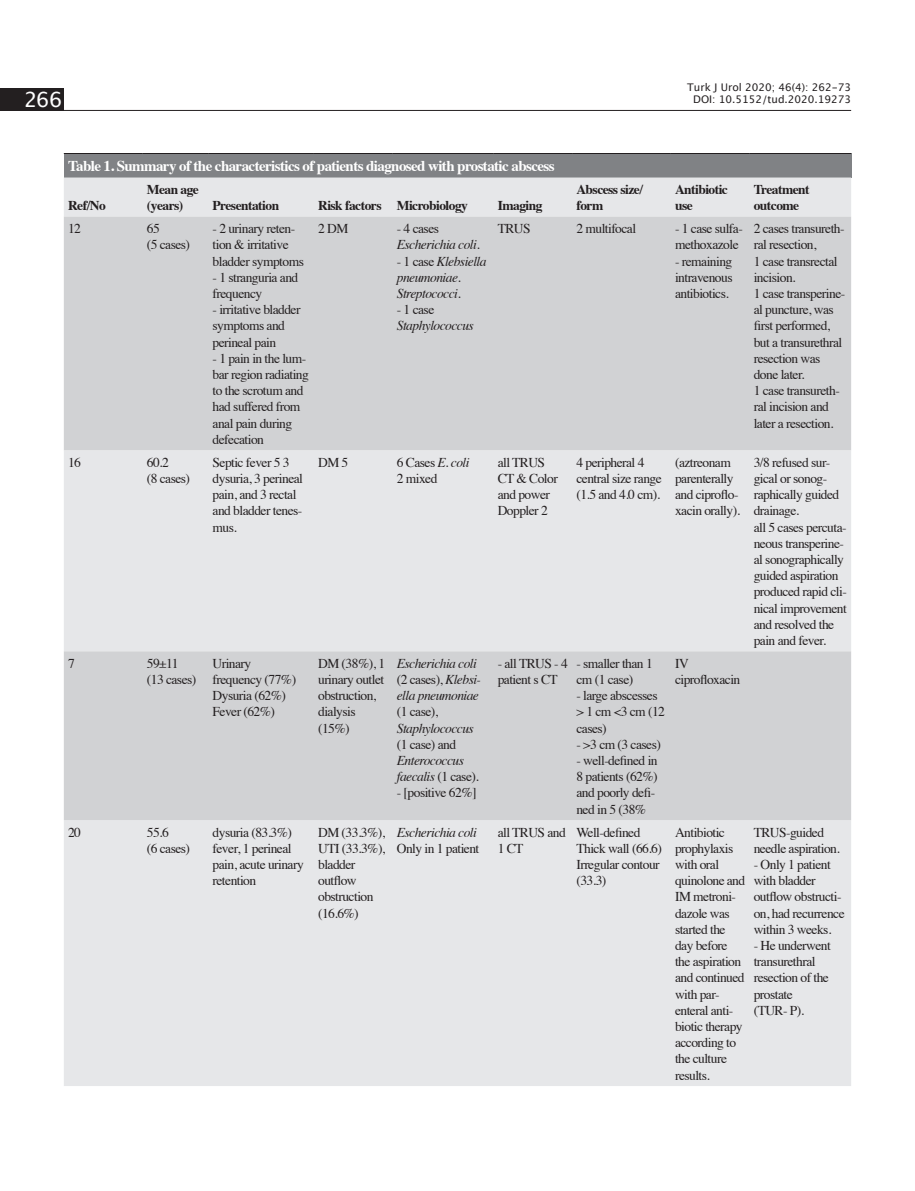
<style>
.page{position:relative;width:915px;height:1191px;background:#fff}
.page>*{position:absolute;margin:0;border:0;box-sizing:border-box;transform-origin:0 0}
.zz_Uroloji_running{font:21px "Lucida Grande";color:#fff}
.Tablo_başlık{font:700 15px "Times";letter-spacing:-.04em;color:#fff}
.Tablo{font:13.5px/16.2px "Times";letter-spacing:-.04em;color:#231f20}
.Tablo-2{font:italic 13.5px/16.2px "Times";letter-spacing:-.04em;color:#231f20}
.Tablo-3{font:700 13.5px/16.2px "Times";letter-spacing:-.04em;color:#231f20}
.t1{font:10.5px "Lucida Grande";color:#231f20}
.s1{font-style:normal}
.s2{font-style:italic}
</style>
<div class="page">
<div style="left:64px;top:153px;width:786px;height:24px;background:#808285"></div>
<div style="left:64px;top:177px;width:786px;height:909px;background:#e6e7e9"></div>
<svg style="left:64px;top:217px;width:786px;height:603px;background:#d8d9db"></svg>
<hr style="left:64px;top:153px;width:78px;height:1px;background:#231f20">
<hr style="left:142px;top:153px;width:66px;height:1px;background:#231f20">
<hr style="left:208px;top:153px;width:106px;height:1px;background:#231f20">
<hr style="left:314px;top:153px;width:78px;height:1px;background:#231f20">
<hr style="left:392px;top:153px;width:101px;height:1px;background:#231f20">
<hr style="left:493px;top:153px;width:79px;height:1px;background:#231f20">
<hr style="left:572px;top:153px;width:98px;height:1px;background:#231f20">
<hr style="left:670px;top:153px;width:79px;height:1px;background:#231f20">
<hr style="left:749px;top:153px;width:101px;height:1px;background:#231f20">
<hr style="left:64px;top:110px;width:786px;height:1px;background:#231f20">
<div style="left:0;top:88px;width:64px;height:23px;background:#231f20"></div>
<p class="zz_Uroloji_running" style="left:24px;top:88px;width:40px">266</p>
<p class="t1" style="left:687px;top:81px;width:165px">Turk J Urol 2020; 46(4): 262-73</p>
<p class="t1" style="left:693px;top:94px;width:159px">DOI: 10.5152/tud.2020.19273</p>
<p class="Tablo_başlık" style="left:68px;top:152px;width:554px">Table 1. Summary of the characteristics of patients diagnosed with prostatic abscess (Continue)</p>
<p class="Tablo-3" style="left:68px;top:196px;width:39px">Ref/No</p>
<p class="Tablo-3" style="left:576px;top:180px;width:68px">Abscess size/ form</p>
<p class="Tablo-3" style="left:674px;top:180px;width:54px">Antibiotic use</p>
<p class="Tablo-3" style="left:753px;top:180px;width:57px">Treatment outcome</p>
<p class="Tablo-3" style="left:147px;top:180px;width:54px">Mean age (years)</p>
<p class="Tablo-3" style="left:212px;top:196px;width:68px">Presentation</p>
<p class="Tablo-3" style="left:318px;top:196px;width:65px">Risk factors</p>
<p class="Tablo-3" style="left:396px;top:196px;width:73px">Microbiology</p>
<p class="Tablo-3" style="left:497px;top:196px;width:46px">Imaging</p>
<p class="Tablo" style="left:68px;top:219px;width:14px">12</p>
<p class="Tablo" style="left:147px;top:219px;width:45px">65<br>(5 cases)</p>
<p class="Tablo" style="left:212px;top:219px;width:93px">- 2 urinary reten&shy;tion &amp; irritative bladder symptoms</p>
<p class="Tablo" style="left:212px;top:268px;width:87px">- 1 stranguria and frequency</p>
<p class="Tablo" style="left:212px;top:300px;width:89px">- irritative bladder symptoms and perineal pain</p>
<p class="Tablo" style="left:212px;top:349px;width:98px">- 1 pain in the lum&shy;bar region radiating to the scrotum and had suffered from anal pain during defecation</p>
<p class="Tablo" style="left:318px;top:219px;width:32px">2 DM</p>
<p class="Tablo-2" style="left:396px;top:220px;width:84px"><span class="s1">- 4 cases<br></span>Escherichia coli<span class="s1">.</span></p>
<p class="Tablo-2" style="left:396px;top:252px;width:91px"><span class="s1">- 1 case</span> Klebsiella pneumoniae<span class="s1">.<br></span>Streptococci<span class="s1">.</span></p>
<p class="Tablo-2" style="left:396px;top:301px;width:78px"><span class="s1">- 1 case<br></span>Staphylococcus</p>
<p class="Tablo" style="left:497px;top:219px;width:34px">TRUS</p>
<p class="Tablo" style="left:576px;top:219px;width:61px">2 multifocal</p>
<p class="Tablo" style="left:674px;top:219px;width:69px">- 1 case sulfa&shy;methoxazole</p>
<p class="Tablo" style="left:674px;top:252px;width:59px;text-align:justify">- remaining intravenous antibiotics.</p>
<p class="Tablo" style="left:753px;top:219px;width:93px">2 cases transureth&shy;ral resection,<br>1 case transrectal incision.<br>1 case transperine&shy;al puncture, was first performed, but a transurethral resection was done later.<br>1 case transureth&shy;ral incision and later a resection.</p>
<p class="Tablo" style="left:68px;top:453px;width:14px">16</p>
<p class="Tablo" style="left:147px;top:453px;width:45px">60.2<br>(8 cases)</p>
<p class="Tablo" style="left:212px;top:453px;width:92px">Septic fever 5 3 dysuria, 3 perineal pain, and 3 rectal and bladder tenes&shy;mus.</p>
<p class="Tablo" style="left:318px;top:453px;width:32px">DM 5</p>
<p class="Tablo" style="left:396px;top:453px;width:74px">6 Cases <span class="s2">E. coli<br></span>2 mixed</p>
<p class="Tablo" style="left:497px;top:453px;width:62px">all TRUS<br>CT &amp; Color and power<br>Doppler 2</p>
<p class="Tablo" style="left:576px;top:453px;width:87px">4 peripheral 4 central size range (1.5 and 4.0 cm).</p>
<p class="Tablo" style="left:674px;top:453px;width:66px">(aztreonam parenterally and ciproflo&shy;xacin orally).</p>
<p class="Tablo" style="left:753px;top:453px;width:87px">3/8 refused sur&shy;gical or sonog&shy;raphically guided drainage.</p>
<p class="Tablo" style="left:753px;top:518px;width:94px">all 5 cases percuta&shy;neous transperine&shy;al sonographically guided aspiration produced rapid cli&shy;nical improvement and resolved the pain and fever.</p>
<p class="Tablo" style="left:68px;top:654px;width:8px">7</p>
<p class="Tablo" style="left:147px;top:654px;width:51px">59±11 (13 cases)</p>
<p class="Tablo" style="left:212px;top:654px;width:85px">Urinary frequency (77%)<br>Dysuria (62%)<br>Fever (62%)</p>
<p class="Tablo" style="left:318px;top:654px;width:68px">DM (38%), 1 urinary outlet obstruction, dialysis (15%)</p>
<p class="Tablo-2" style="left:396px;top:654px;width:86px">Escherichia coli <span class="s1">(2 cases),</span> Klebsi&shy;ella pneumoniae <span class="s1">(1 case),<br></span>Staphylococcus <span class="s1">(1 case) and<br></span>Enterococcus faecalis <span class="s1">(1 case).</span></p>
<p class="Tablo" style="left:396px;top:783px;width:81px">- [positive 62%]</p>
<p class="Tablo" style="left:497px;top:654px;width:71px">- all TRUS - 4 patient s CT</p>
<p class="Tablo" style="left:576px;top:654px;width:78px">- smaller than 1 cm (1 case)</p>
<p class="Tablo" style="left:576px;top:686px;width:90px">- large abscesses &gt; 1 cm &lt;3 cm (12 cases)</p>
<p class="Tablo" style="left:576px;top:735px;width:86px">- &gt;3 cm (3 cases)</p>
<p class="Tablo" style="left:576px;top:751px;width:83px">- well-defined in<br>8 patients (62%) and poorly defi&shy;ned in 5 (38%</p>
<p class="Tablo" style="left:674px;top:654px;width:67px">IV ciprofloxacin</p>
<p class="Tablo" style="left:68px;top:822px;width:14px">20</p>
<p class="Tablo" style="left:147px;top:822px;width:45px">55.6<br>(6 cases)</p>
<p class="Tablo" style="left:212px;top:822px;width:93px">dysuria (83.3%) fever, 1 perineal pain, acute urinary retention</p>
<p class="Tablo" style="left:318px;top:822px;width:69px">DM (33.3%),<br>UTI (33.3%), bladder outflow obstruction (16.6%)</p>
<p class="Tablo-2" style="left:396px;top:823px;width:84px">Escherichia coli<br><span class="s1">Only in 1 patient</span></p>
<p class="Tablo" style="left:497px;top:822px;width:70px">all TRUS and<br>1 CT</p>
<p class="Tablo" style="left:576px;top:822px;width:87px">Well-defined<br>Thick wall (66.6)<br>Irregular contour (33.3)</p>
<p class="Tablo" style="left:674px;top:822px;width:72px">Antibiotic prophylaxis with oral quinolone and<br>IM metroni&shy;dazole was started the day before the aspiration and continued with par&shy;enteral anti&shy;biotic therapy according to the culture results.</p>
<p class="Tablo" style="left:753px;top:822px;width:88px">TRUS-guided needle aspiration.</p>
<p class="Tablo" style="left:753px;top:855px;width:92px">- Only 1 patient with bladder outflow obstructi&shy;on, had recurrence within 3 weeks.</p>
<p class="Tablo" style="left:753px;top:936px;width:78px">- He underwent transurethral resection of the prostate<br>(TUR- P).</p>
</div>
